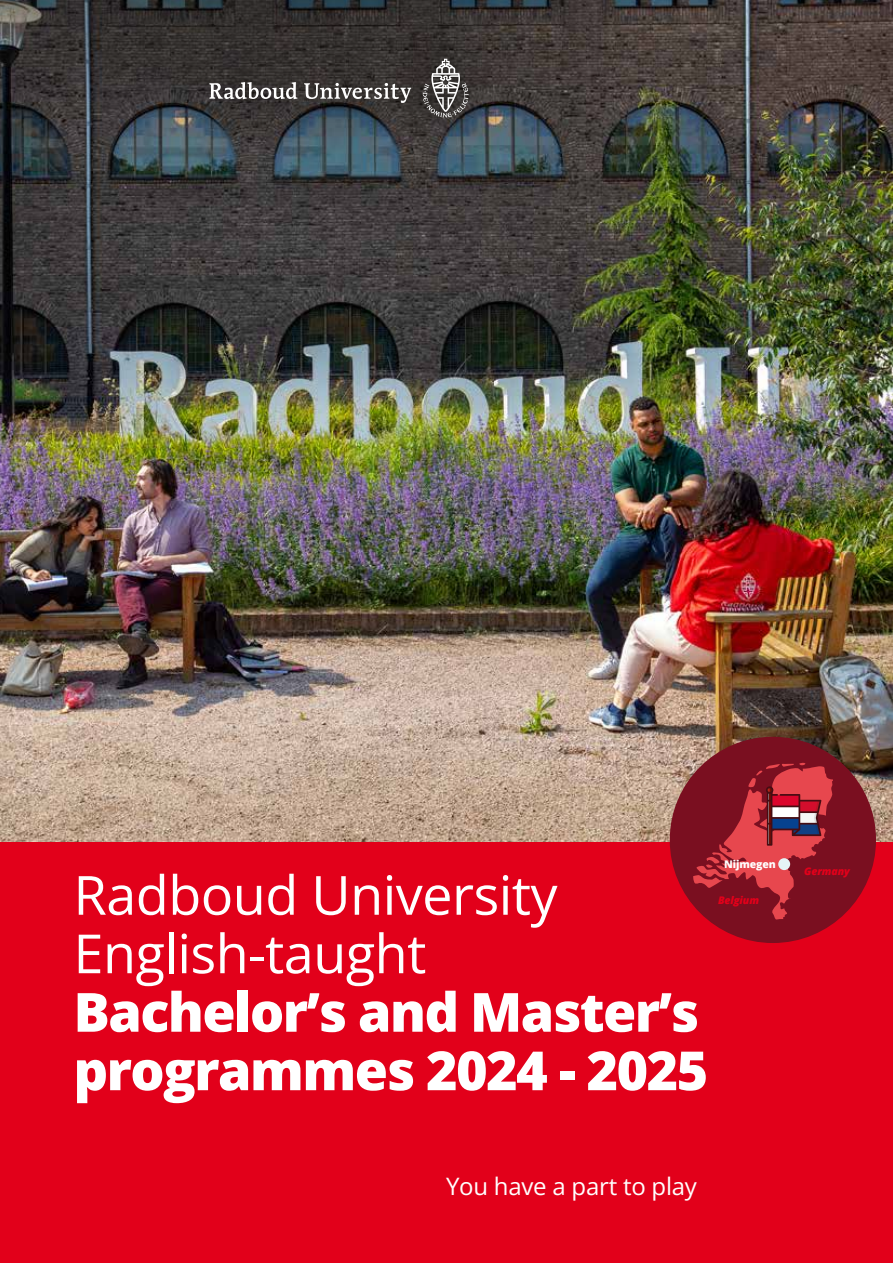
<style>
.page{position:relative;width:893px;height:1263px;background:#fff}
.page>*{position:absolute;margin:0;border:0;box-sizing:border-box;transform-origin:0 0}
.t1{font:800 54px/58.5px "Open Sans";letter-spacing:-.03em;color:#fff}
.t2{font:54px/58.5px "Open Sans";letter-spacing:-.01em;color:#fff}
.t3{font:24px "Open Sans";letter-spacing:-.01em;color:#fff}
.t4{font:italic 800 10.5px "Open Sans";letter-spacing:-.01em;color:#e2001a}
.t5{font:800 10.5px "Open Sans";letter-spacing:-.01em;color:#fff}
</style>
<div class="page">
<img style="left:0;top:0;width:893px;height:842px">
<svg style="left:0;top:0;width:655px;height:193px;background:#3a3b3c"></svg>
<div style="left:0;top:842px;width:893px;height:421px;background:#e2001a"></div>
<svg style="left:170px;top:22px;width:336px;height:134px;background:#3b3d3f"></svg>
<svg style="left:209px;top:82px;width:88px;height:17px"></svg>
<svg style="left:304px;top:83px;width:107px;height:20px;background:#696664"></svg>
<svg style="left:423px;top:59px;width:46px;height:58px;background:#656260"></svg>
<div style="left:670px;top:737px;width:206px;height:206px;background:#7a0f20;border-radius:50%"></div>
<svg style="left:693px;top:763px;width:140px;height:156px"></svg>
<p class="t2" style="left:73px;top:864px;width:486px">Radboud University<br>English-taught</p>
<p class="t1" style="left:73px;top:980px;width:636px">Bachelor’s and Master’s programmes 2024 - 2025</p>
<p class="t5" style="left:724px;top:856px;width:53px">Nijmegen</p>
<p class="t4" style="left:718px;top:892px;width:43px">Belgium</p>
<p class="t4" style="left:804px;top:863px;width:47px">Germany</p>
<p class="t3" style="left:446px;top:1170px;width:252px">You have a part to play</p>
</div>
